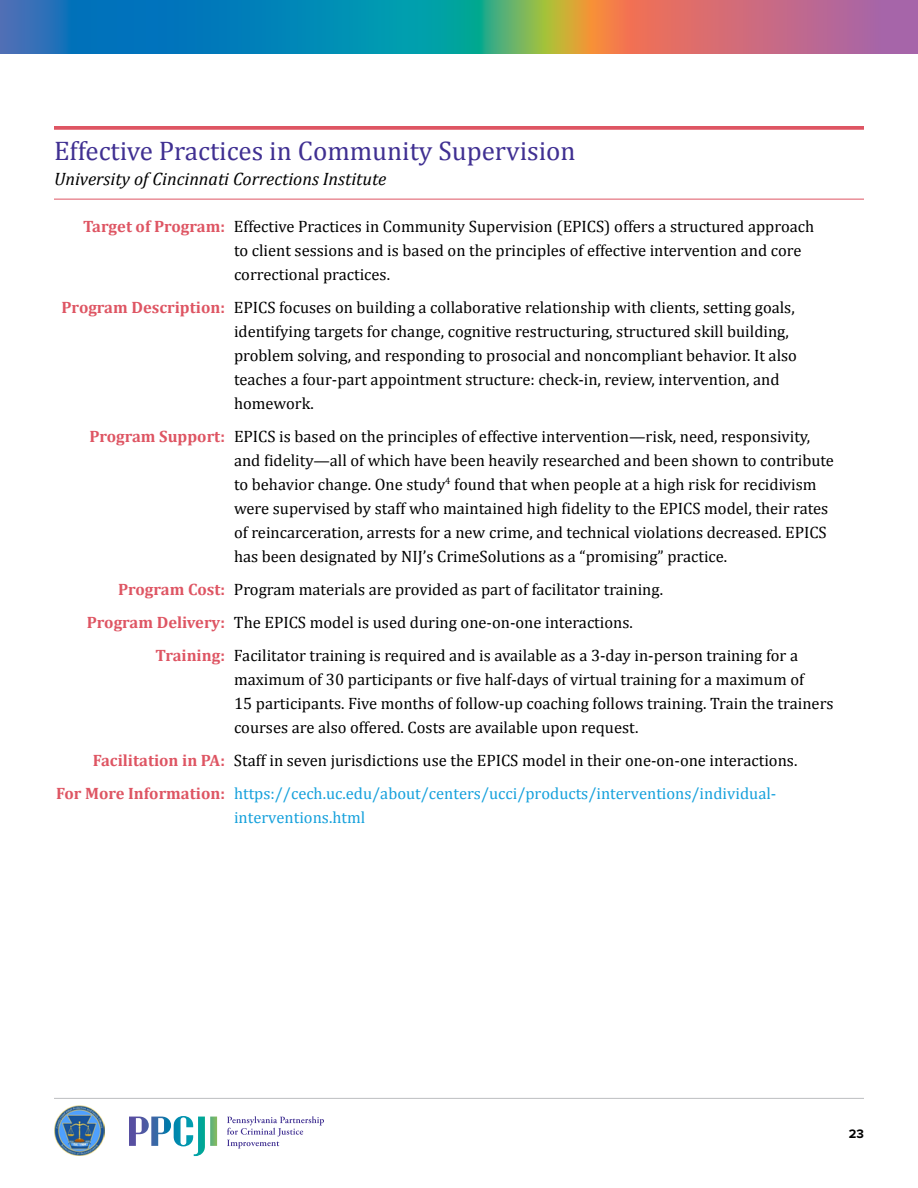
<style>
.page{position:relative;width:918px;height:1188px;background:#fff}
.page>*{position:absolute;margin:0;border:0;box-sizing:border-box;transform-origin:0 0}
.H2_Appendix{font:27px "Cambria";color:#403092}
.H2-Author{font:italic 18px "Cambria";color:#000}
.List-TX1{font:16.5px/24px "Cambria";color:#000}
.List-TX1-2{font:16.5px/24px "Cambria";color:#16a1dc}
.t1{font:700 12.75px "Proxima Nova";color:#000}
.s1{font-weight:700;color:#de5563}
</style>
<div class="page">
<img style="left:0;top:0;width:918px;height:54px">
<svg style="left:54px;top:126px;width:810px;height:4px;fill:#de5563"></svg>
<hr style="left:54px;top:199px;width:810px;height:1px;background:#de5563">
<hr style="left:54px;top:1098px;width:810px;height:1px;background:#bcbec0">
<svg style="left:227px;top:1116px;width:97px;height:33px"></svg>
<img style="left:129px;top:1117px;width:42px;height:29px">
<img style="left:174px;top:1116px;width:43px;height:40px">
<img style="left:54px;top:1105px;width:50px;height:50px">
<h2 class="H2_Appendix" style="left:54px;top:135px;width:523px">Effective Practices in Community Supervision</h2>
<p class="H2-Author" style="left:54px;top:166px;width:334px">University of Cincinnati Corrections Institute</p>
<p class="List-TX1" style="left:234px;top:214px;width:582px;text-indent:-151px"><span class="s1">Target of Program:</span> Effective Practices in Community Supervision (EPICS) offers a structured approach to client sessions and is based on the principles of effective intervention and core correctional practices.</p>
<p class="List-TX1" style="left:234px;top:295px;width:565px;text-indent:-172px"><span class="s1">Program Description:</span> EPICS focuses on building a collaborative relationship with clients, setting goals, identifying targets for change, cognitive restructuring, structured skill building, problem solving, and responding to prosocial and noncompliant behavior. It also teaches a four-part appointment structure: check-in, review, intervention, and homework.</p>
<p class="List-TX1" style="left:234px;top:424px;width:601px;text-indent:-145px"><span class="s1">Program Support:</span> EPICS is based on the principles of effective intervention—risk, need, responsivity, and fidelity—all of which have been heavily researched and been shown to contribute to behavior change. One study<sup>4</sup> found that when people at a high risk for recidivism were supervised by staff who maintained high fidelity to the EPICS model, their rates of reincarceration, arrests for a new crime, and technical violations decreased. EPICS has been designated by NIJ’s CrimeSolutions as a “promising” practice.</p>
<p class="List-TX1" style="left:118px;top:577px;width:546px"><span class="s1">Program Cost:</span> Program materials are provided as part of facilitator training.</p>
<p class="List-TX1" style="left:87px;top:610px;width:548px"><span class="s1">Program Delivery:</span> The EPICS model is used during one-on-one interactions.</p>
<p class="List-TX1" style="left:234px;top:643px;width:601px;text-indent:-79px"><span class="s1">Training:</span> Facilitator training is required and is available as a 3-day in-person training for a maximum of 30 participants or five half-days of virtual training for a maximum of<br>15 participants. Five months of follow-up coaching follows training. Train the trainers courses are also offered. Costs are available upon request.</p>
<p class="List-TX1" style="left:93px;top:748px;width:706px"><span class="s1">Facilitation in PA:</span> Staff in seven jurisdictions use the EPICS model in their one-on-one interactions.</p>
<p class="List-TX1-2" style="left:234px;top:781px;width:544px;text-indent:-178px"><span class="s1">For More Information:</span> https://cech.uc.edu/about/centers/ucci/products/interventions/individual&shy;interventions.html</p>
<p class="t1" style="left:849px;top:1127px;width:17px">23</p>
</div>
